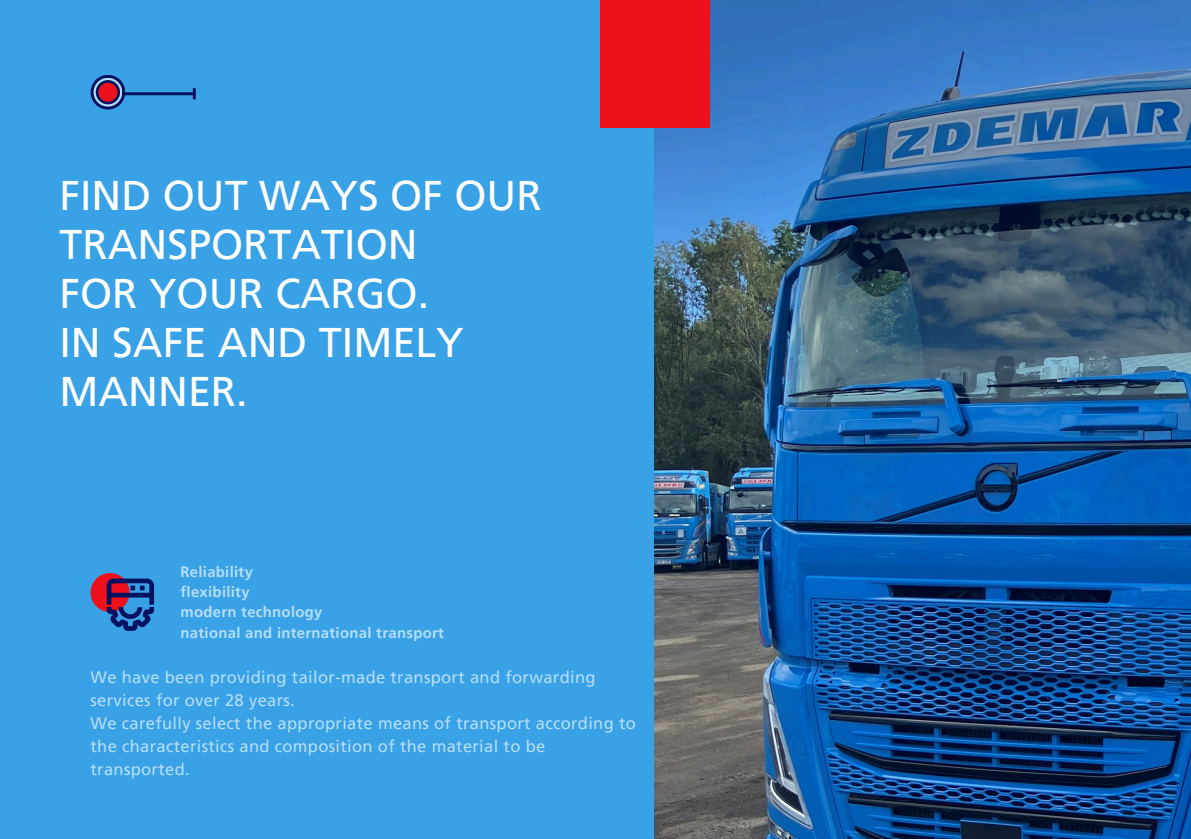
<style>
.page{position:relative;width:1191px;height:839px;background:#fff}
.page>*{position:absolute;margin:0;border:0;box-sizing:border-box;transform-origin:0 0}
.t1{font:41.4px/49px "Frutiger LT Pro";color:#fff}
.t2{font:16.6px/23px "Frutiger LT Pro";letter-spacing:.02em;color:#b5def8}
.t3{font:700 14.8px "Frutiger LT Pro";letter-spacing:.02em;color:#b5def8}
</style>
<div class="page">
<div style="left:0;top:0;width:1191px;height:838px;background:#39a1e6"></div>
<hr style="left:108px;top:92px;width:86px;height:3px;background:#001262">
<svg style="left:193px;top:89px;width:3px;height:9px"></svg>
<svg style="left:91px;top:75px;width:34px;height:35px"></svg>
<svg style="left:94px;top:78px;width:28px;height:29px"></svg>
<svg style="left:96px;top:80px;width:24px;height:24px"></svg>
<div style="left:98px;top:83px;width:19px;height:19px;background:#ec111a;border-radius:50%"></div>
<div style="left:91px;top:573px;width:39px;height:39px;background:#ec111a;border-radius:50%"></div>
<svg style="left:107px;top:578px;width:47px;height:52px"></svg>
<img style="left:655px;top:0;width:536px;height:838px">
<div style="left:600px;top:0;width:110px;height:128px;background:#ec111a"></div>
<p class="t1" style="left:59px;top:170px;width:484px">FIND OUT WAYS OF OUR<br>TRANSPORTATION<br>FOR YOUR CARGO.<br>IN SAFE AND TIMELY<br>MANNER.</p>
<h1 class="t3" style="left:181px;top:562px;width:74px">Reliability</h1>
<p class="t3" style="left:181px;top:582px;width:71px">flexibility</p>
<p class="t3" style="left:181px;top:603px;width:144px">modern technology</p>
<p class="t3" style="left:181px;top:623px;width:265px">national and international transport</p>
<p class="t2" style="left:91px;top:665px;width:547px">We have been providing tailor-made transport and forwarding services for over 28 years.<br>We carefully select the appropriate means of transport according to the characteristics and composition of the material to be transported.</p>
</div>
